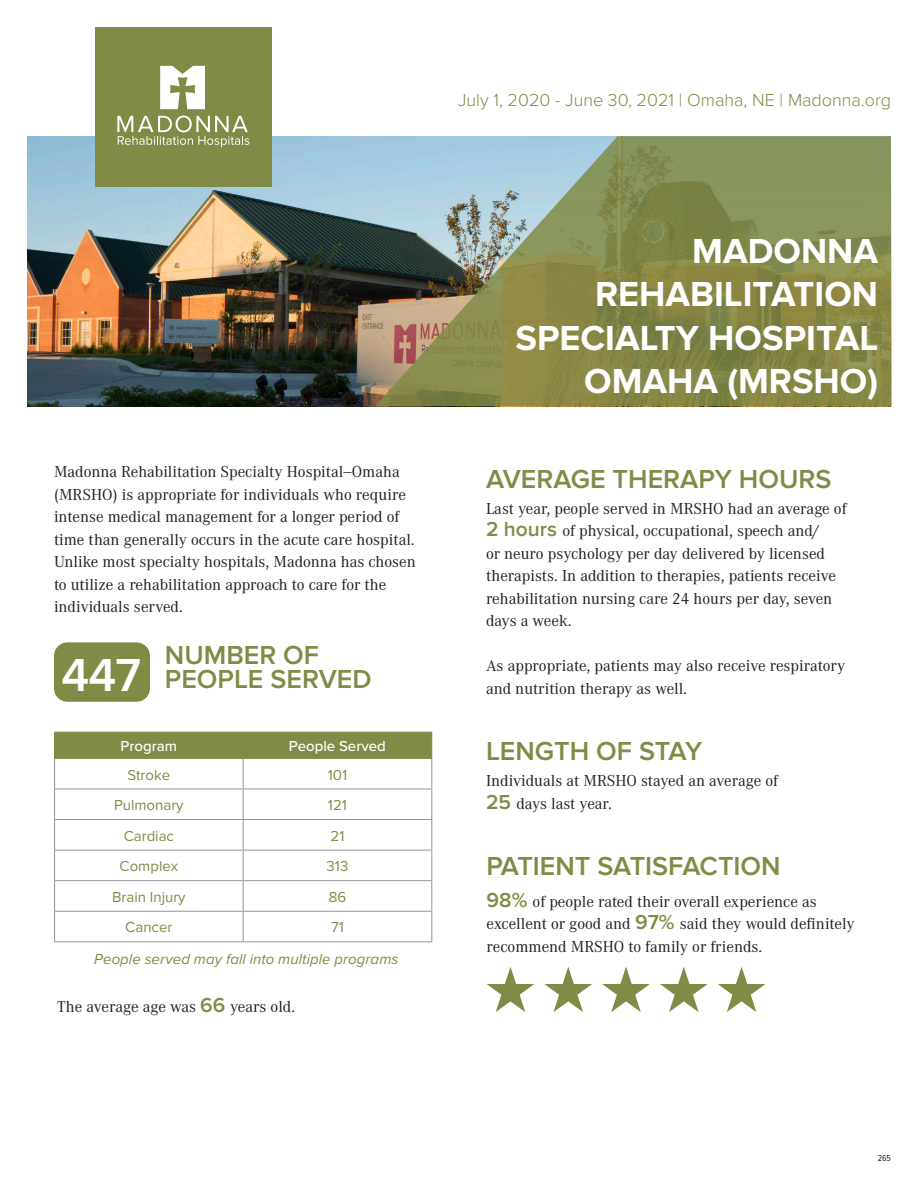
<style>
.page{position:relative;width:918px;height:1188px;background:#fff}
.page>*{position:absolute;margin:0;border:0;box-sizing:border-box;transform-origin:0 0}
.t1{font:600 48px "Proxima Nova";color:#fff}
.t2{font:700 36px/43.2px "Proxima Nova";color:#fff;text-align:right}
.t3{font:600 27px "Proxima Nova";color:#818b46}
.t4{font:300 18px "Proxima Nova";color:#818b46}
.t5{font:16.5px/22.5px "Corporate A Pro";color:#231f20}
.t6{font:15px "Proxima Nova";color:#818b46}
.t7{font:italic 15px "Proxima Nova";letter-spacing:.005em;color:#818b46}
.t8{font:500 15px "Proxima Nova";color:#fff}
.t9{font:9px "Proxima Nova Cond";color:#231f20}
.s1{font-family:"Proxima Nova";font-weight:600;font-size:21px;color:#818b46}
</style>
<div class="page">
<img style="left:27px;top:136px;width:348px;height:270px">
<div style="left:95px;top:27px;width:177px;height:160px;background:#818b46"></div>
<svg style="left:160px;top:66px;width:45px;height:43px"></svg>
<svg style="left:117px;top:116px;width:132px;height:31px"></svg>
<svg style="left:375px;top:136px;width:517px;height:270px;background:#8a9162"></svg>
<hr style="left:54px;top:759px;width:1px;height:30px;background:#939598">
<hr style="left:243px;top:759px;width:1px;height:30px;background:#939598">
<hr style="left:431px;top:759px;width:1px;height:30px;background:#939598">
<hr style="left:54px;top:789px;width:189px;height:1px;background:#939598">
<hr style="left:54px;top:789px;width:1px;height:30px;background:#939598">
<hr style="left:243px;top:789px;width:189px;height:1px;background:#939598">
<hr style="left:243px;top:789px;width:1px;height:30px;background:#939598">
<hr style="left:431px;top:789px;width:1px;height:30px;background:#939598">
<hr style="left:54px;top:819px;width:189px;height:1px;background:#939598">
<hr style="left:54px;top:820px;width:1px;height:30px;background:#939598">
<hr style="left:243px;top:819px;width:189px;height:1px;background:#939598">
<hr style="left:243px;top:820px;width:1px;height:30px;background:#939598">
<hr style="left:431px;top:820px;width:1px;height:30px;background:#939598">
<hr style="left:54px;top:850px;width:189px;height:1px;background:#939598">
<hr style="left:54px;top:850px;width:1px;height:30px;background:#939598">
<hr style="left:243px;top:850px;width:189px;height:1px;background:#939598">
<hr style="left:243px;top:850px;width:1px;height:30px;background:#939598">
<hr style="left:431px;top:850px;width:1px;height:30px;background:#939598">
<hr style="left:54px;top:880px;width:189px;height:1px;background:#939598">
<hr style="left:54px;top:881px;width:1px;height:30px;background:#939598">
<hr style="left:243px;top:880px;width:189px;height:1px;background:#939598">
<hr style="left:243px;top:881px;width:1px;height:30px;background:#939598">
<hr style="left:431px;top:881px;width:1px;height:30px;background:#939598">
<hr style="left:54px;top:911px;width:189px;height:1px;background:#939598">
<svg style="left:54px;top:912px;width:1px;height:29px"></svg>
<hr style="left:243px;top:911px;width:189px;height:1px;background:#939598">
<svg style="left:243px;top:912px;width:1px;height:29px"></svg>
<svg style="left:431px;top:912px;width:1px;height:29px"></svg>
<hr style="left:54px;top:941px;width:189px;height:1px;background:#939598">
<hr style="left:243px;top:941px;width:189px;height:1px;background:#939598">
<div style="left:54px;top:732px;width:378px;height:26px;background:#818b46"></div>
<hr style="left:54px;top:758px;width:189px;height:1px;background:#818b46">
<hr style="left:243px;top:758px;width:189px;height:1px;background:#818b46">
<div style="left:54px;top:642px;width:96px;height:60px;background:#818b46;border-radius:13px"></div>
<svg style="left:487px;top:967px;width:47px;height:45px"></svg>
<svg style="left:544px;top:967px;width:48px;height:45px"></svg>
<svg style="left:602px;top:967px;width:48px;height:45px"></svg>
<svg style="left:660px;top:967px;width:48px;height:45px"></svg>
<svg style="left:718px;top:967px;width:47px;height:45px"></svg>
<p class="t4" style="left:458px;top:90px;width:434px">July 1, 2020 - June 30, 2021 | Omaha, NE | Madonna.org</p>
<p class="t5" style="left:54px;top:460px;width:363px">Madonna Rehabilitation Specialty Hospital--Omaha (MRSHO) is appropriate for individuals who require intense medical management for a longer period of time than generally occurs in the acute care hospital.<br>Unlike most specialty hospitals, Madonna has chosen to utilize a rehabilitation approach to care for the individuals served.</p>
<p class="t1" style="left:62px;top:647px;width:81px">447</p>
<p class="t3" style="left:165px;top:639px;width:156px">NUMBER OF</p>
<p class="t3" style="left:165px;top:663px;width:208px">PEOPLE SERVED</p>
<p class="t8" style="left:121px;top:735px;width:58px">Program</p>
<p class="t8" style="left:289px;top:735px;width:98px">People Served</p>
<p class="t6" style="left:128px;top:766px;width:44px">Stroke</p>
<p class="t6" style="left:328px;top:766px;width:21px">101</p>
<p class="t6" style="left:114px;top:797px;width:71px">Pulmonary</p>
<p class="t6" style="left:328px;top:797px;width:20px">121</p>
<p class="t6" style="left:124px;top:827px;width:52px">Cardiac</p>
<p class="t6" style="left:331px;top:827px;width:15px">21</p>
<p class="t6" style="left:120px;top:858px;width:60px">Complex</p>
<p class="t6" style="left:327px;top:858px;width:23px">313</p>
<p class="t6" style="left:112px;top:888px;width:75px">Brain Injury</p>
<p class="t6" style="left:329px;top:888px;width:19px">86</p>
<p class="t6" style="left:125px;top:919px;width:49px">Cancer</p>
<p class="t6" style="left:331px;top:919px;width:14px">71</p>
<p class="t7" style="left:94px;top:950px;width:306px">People served may fall into multiple programs</p>
<p class="t5" style="left:57px;top:995px;width:239px">The average age was <span class="s1">66</span> years old.</p>
<p class="t2" style="left:595px;top:230px;width:285px">MADONNA<br>REHABILITATION</p>
<p class="t2" style="left:515px;top:317px;width:364px">SPECIALTY HOSPITAL</p>
<p class="t2" style="left:584px;top:360px;width:295px">OMAHA (MRSHO)</p>
<p class="t3" style="left:486px;top:463px;width:347px">AVERAGE THERAPY HOURS</p>
<p class="t5" style="left:486px;top:496px;width:362px">Last year, people served in MRSHO had an average of <span class="s1">2 hours</span> of physical, occupational, speech and/<br>or neuro psychology per day delivered by licensed therapists. In addition to therapies, patients receive rehabilitation nursing care 24 hours per day, seven days a week.</p>
<p class="t5" style="left:486px;top:654px;width:361px">As appropriate, patients may also receive respiratory and nutrition therapy as well.</p>
<p class="t3" style="left:486px;top:736px;width:218px">LENGTH OF STAY</p>
<p class="t5" style="left:486px;top:769px;width:293px">Individuals at MRSHO stayed an average of<br><span class="s1">25</span> days last year.</p>
<p class="t3" style="left:487px;top:851px;width:296px">PATIENT SATISFACTION</p>
<p class="t5" style="left:487px;top:889px;width:369px"><span class="s1">98%</span> of people rated their overall experience as excellent or good and <span class="s1">97%</span> said they would definitely recommend MRSHO to family or friends.</p>
<p class="t9" style="left:878px;top:1151px;width:15px">265</p>
</div>
